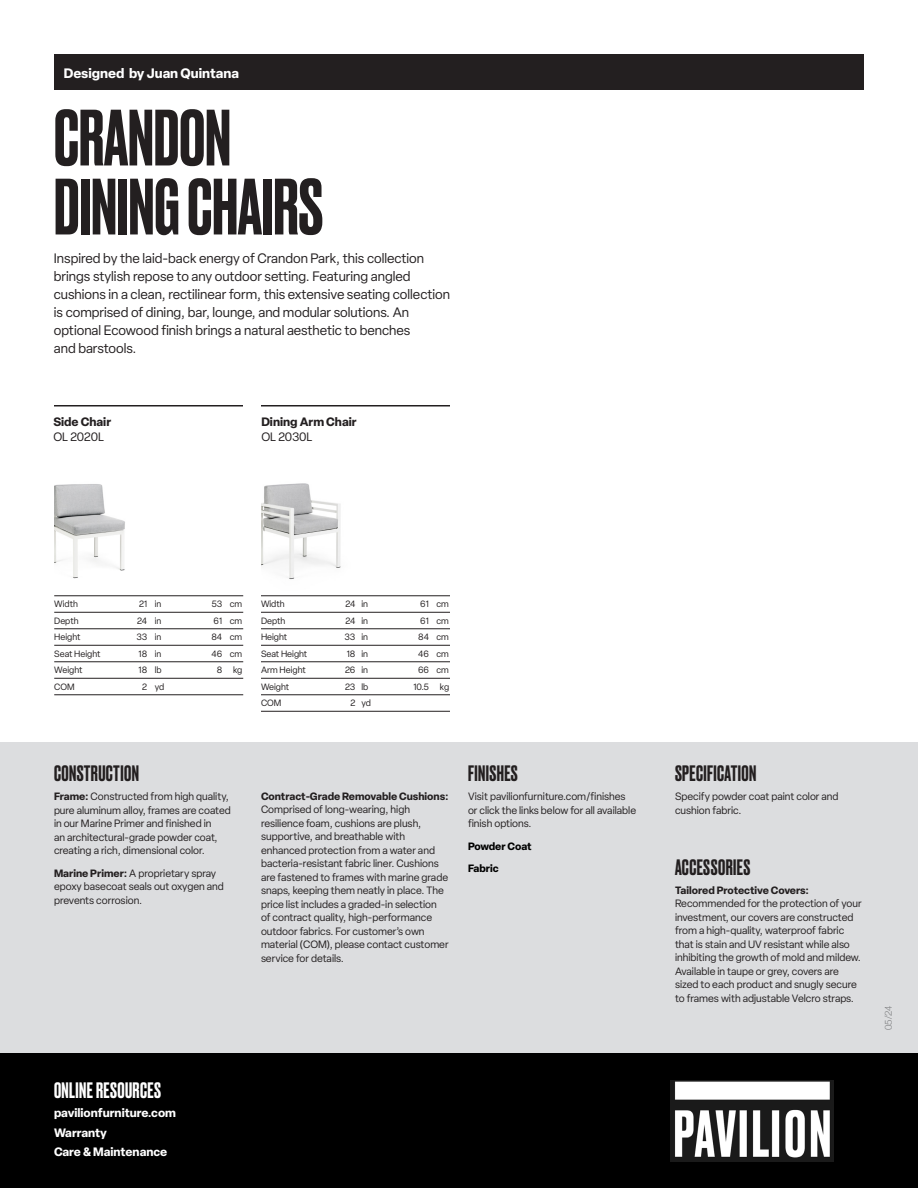
<style>
.page{position:relative;width:918px;height:1188px;background:#fff}
.page>*{position:absolute;margin:0;border:0;box-sizing:border-box;transform-origin:0 0}
.t1{font:500 75px "Druk";color:#231f20}
.Subhead{font:500 21px "Druk";letter-spacing:.02em;color:#231f20}
.t2{font:500 21px "Druk";letter-spacing:.02em;color:#fff}
.Intro_Description{font:13.5px/18px "Elza";color:#231f20}
.designer_name_new{font:700 13.5px "Elza";color:#fff}
.t3{font:700 12px/19.5px "Elza";color:#fff}
.Product_Name{font:700 12px "Elza";color:#231f20}
.Product_skewNumber{font:12px "Elza";letter-spacing:-.005em;color:#231f20}
.Body_2{font:10.5px/13.5px "Elza";color:#231f20}
.Subhead-2{font:10.5px/13.5px "Elza";color:#231f20}
.Body_2-2{font:700 10.5px "Elza";color:#000}
.t4{font:300 9.75px "Helvetica Neue";color:#57585a}
.DIMS_with_Tabs2{font:9px "Elza";color:#231f20}
.s1{font-weight:700}
</style>
<div class="page">
<div style="left:0;top:1053px;width:918px;height:135px;background:#000"></div>
<img style="left:670px;top:1081px;width:164px;height:81px">
<div style="left:0;top:742px;width:918px;height:311px;background:#dcdddf"></div>
<div style="left:55px;top:54px;width:809px;height:36px;background:#231f20"></div>
<img style="left:54px;top:484px;width:71px;height:95px">
<img style="left:261px;top:483px;width:80px;height:97px">
<hr style="left:261px;top:596px;width:189px;height:1px;background:#231f20">
<hr style="left:261px;top:612px;width:189px;height:1px;background:#231f20">
<hr style="left:261px;top:629px;width:189px;height:1px;background:#231f20">
<hr style="left:261px;top:645px;width:189px;height:1px;background:#231f20">
<hr style="left:261px;top:662px;width:189px;height:1px;background:#231f20">
<hr style="left:261px;top:678px;width:189px;height:1px;background:#231f20">
<hr style="left:261px;top:695px;width:189px;height:1px;background:#231f20">
<hr style="left:261px;top:711px;width:189px;height:1px;background:#231f20">
<hr style="left:54px;top:596px;width:189px;height:1px;background:#231f20">
<hr style="left:54px;top:612px;width:189px;height:1px;background:#231f20">
<hr style="left:54px;top:629px;width:189px;height:1px;background:#231f20">
<hr style="left:54px;top:645px;width:189px;height:1px;background:#231f20">
<hr style="left:54px;top:662px;width:189px;height:1px;background:#231f20">
<hr style="left:54px;top:678px;width:189px;height:1px;background:#231f20">
<hr style="left:54px;top:695px;width:189px;height:1px;background:#231f20">
<hr style="left:54px;top:405px;width:189px;height:1px;background:#231f20">
<hr style="left:261px;top:405px;width:189px;height:1px;background:#231f20">
<p class="designer_name_new" style="left:64px;top:63px;width:177px">Designed by Juan Quintana</p>
<p class="t1" style="left:54px;top:86px;width:178px">CRANDON</p>
<p class="t1" style="left:54px;top:155px;width:271px">DINING CHAIRS</p>
<p class="Intro_Description" style="left:54px;top:249px;width:398px">Inspired by the laid-back energy of Crandon Park, this collection brings stylish repose to any outdoor setting. Featuring angled cushions in a clean, rectilinear form, this extensive seating collection is comprised of dining, bar, lounge, and modular solutions. An optional Ecowood finish brings a natural aesthetic to benches<br>and barstools.</p>
<p class="Product_Name" style="left:53px;top:413px;width:59px">Side Chair</p>
<p class="Product_skewNumber" style="left:53px;top:429px;width:52px">OL 2020L</p>
<p class="Product_Name" style="left:261px;top:413px;width:97px">Dining Arm Chair</p>
<p class="Product_skewNumber" style="left:261px;top:429px;width:53px">OL 2030L</p>
<p class="DIMS_with_Tabs2" style="left:54px;top:598px;width:25px">Width</p>
<p class="DIMS_with_Tabs2" style="left:139px;top:598px;width:24px">21 in</p>
<p class="DIMS_with_Tabs2" style="left:211px;top:598px;width:32px">53 cm</p>
<p class="DIMS_with_Tabs2" style="left:54px;top:615px;width:26px">Depth</p>
<p class="DIMS_with_Tabs2" style="left:137px;top:615px;width:26px">24 in</p>
<p class="DIMS_with_Tabs2" style="left:214px;top:615px;width:30px">61 cm</p>
<p class="DIMS_with_Tabs2" style="left:54px;top:631px;width:28px">Height</p>
<p class="DIMS_with_Tabs2" style="left:136px;top:631px;width:27px">33 in</p>
<p class="DIMS_with_Tabs2" style="left:211px;top:631px;width:32px">84 cm</p>
<p class="DIMS_with_Tabs2" style="left:54px;top:648px;width:48px">Seat Height</p>
<p class="DIMS_with_Tabs2" style="left:139px;top:648px;width:24px">18 in</p>
<p class="DIMS_with_Tabs2" style="left:211px;top:648px;width:32px">46 cm</p>
<p class="DIMS_with_Tabs2" style="left:54px;top:664px;width:30px">Weight</p>
<p class="DIMS_with_Tabs2" style="left:139px;top:664px;width:25px">18 lb</p>
<p class="DIMS_with_Tabs2" style="left:217px;top:664px;width:27px">8 kg</p>
<p class="DIMS_with_Tabs2" style="left:54px;top:681px;width:22px">COM</p>
<p class="DIMS_with_Tabs2" style="left:142px;top:681px;width:24px">2 yd</p>
<p class="DIMS_with_Tabs2" style="left:261px;top:598px;width:25px">Width</p>
<p class="DIMS_with_Tabs2" style="left:346px;top:598px;width:24px">24 in</p>
<p class="DIMS_with_Tabs2" style="left:420px;top:598px;width:30px">61 cm</p>
<p class="DIMS_with_Tabs2" style="left:261px;top:615px;width:26px">Depth</p>
<p class="DIMS_with_Tabs2" style="left:346px;top:615px;width:24px">24 in</p>
<p class="DIMS_with_Tabs2" style="left:420px;top:615px;width:30px">61 cm</p>
<p class="DIMS_with_Tabs2" style="left:261px;top:631px;width:28px">Height</p>
<p class="DIMS_with_Tabs2" style="left:345px;top:631px;width:25px">33 in</p>
<p class="DIMS_with_Tabs2" style="left:418px;top:631px;width:32px">84 cm</p>
<p class="DIMS_with_Tabs2" style="left:261px;top:648px;width:48px">Seat Height</p>
<p class="DIMS_with_Tabs2" style="left:347px;top:648px;width:23px">18 in</p>
<p class="DIMS_with_Tabs2" style="left:418px;top:648px;width:32px">46 cm</p>
<p class="DIMS_with_Tabs2" style="left:261px;top:664px;width:46px">Arm Height</p>
<p class="DIMS_with_Tabs2" style="left:345px;top:664px;width:25px">26 in</p>
<p class="DIMS_with_Tabs2" style="left:418px;top:664px;width:32px">66 cm</p>
<p class="DIMS_with_Tabs2" style="left:261px;top:681px;width:30px">Weight</p>
<p class="DIMS_with_Tabs2" style="left:345px;top:681px;width:25px">23 lb</p>
<p class="DIMS_with_Tabs2" style="left:413px;top:681px;width:37px">10.5 kg</p>
<p class="DIMS_with_Tabs2" style="left:261px;top:697px;width:22px">COM</p>
<p class="DIMS_with_Tabs2" style="left:350px;top:697px;width:22px">2 yd</p>
<p class="Subhead" style="left:54px;top:759px;width:86px">CONSTRUCTION</p>
<p class="Body_2" style="left:54px;top:790px;width:178px"><span class="s1">Frame:</span> Constructed from high quality, pure aluminum alloy, frames are coated in our Marine Primer and finished in<br>an architectural-grade powder coat, creating a rich, dimensional color.</p>
<p class="Body_2" style="left:54px;top:866px;width:171px"><span class="s1">Marine Primer:</span> A proprietary spray epoxy basecoat seals out oxygen and prevents corrosion.</p>
<p class="Body_2" style="left:261px;top:790px;width:189px"><span class="s1">Contract-Grade Removable Cushions:<br></span>Comprised of long-wearing, high resilience foam, cushions are plush, supportive, and breathable with enhanced protection from a water and bacteria-resistant fabric liner. Cushions are fastened to frames with marine grade snaps, keeping them neatly in place. The price list includes a graded-in selection of contract quality, high-performance outdoor fabrics. For customer’s own material (COM), please contact customer service for details.</p>
<p class="Subhead" style="left:468px;top:759px;width:51px">FINISHES</p>
<p class="Body_2" style="left:468px;top:790px;width:170px">Visit pavilionfurniture.com/finishes or click the links below for all available finish options.</p>
<p class="Body_2-2" style="left:468px;top:838px;width:65px">Powder Coat</p>
<p class="Body_2-2" style="left:468px;top:861px;width:32px">Fabric</p>
<h2 class="t2" style="left:54px;top:1076px;width:108px">ONLINE RESOURCES</h2>
<p class="t3" style="left:54px;top:1103px;width:124px">pavilionfurniture.com<br>Warranty<br>Care &amp; Maintenance</p>
<p class="Subhead" style="left:675px;top:759px;width:83px">SPECIFICATION</p>
<p class="Subhead-2" style="left:675px;top:790px;width:165px">Specify powder coat paint color and cushion fabric.</p>
<p class="Subhead" style="left:675px;top:853px;width:77px">ACCESSORIES</p>
<p class="Body_2" style="left:675px;top:883px;width:188px"><span class="s1">Tailored Protective Covers:<br></span>Recommended for the protection of your investment, our covers are constructed from a high-quality, waterproof fabric that is stain and UV resistant while also inhibiting the growth of mold and mildew.<br>Available in taupe or grey, covers are sized to each product and snugly secure to frames with adjustable Velcro straps.</p>
<p class="t4" style="left:881px;top:1030px;width:26px;rotate:-90deg">05/24</p>
</div>
